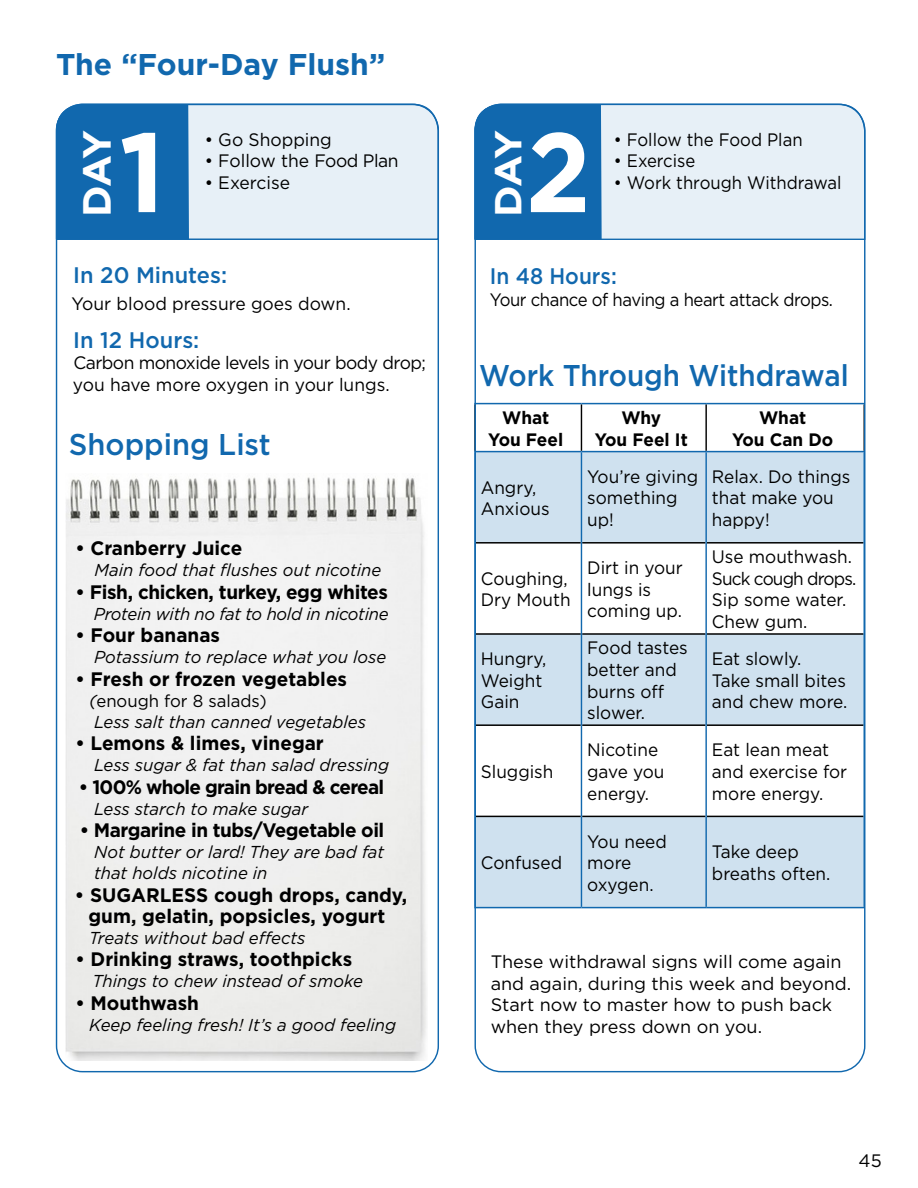
<style>
.page{position:relative;width:918px;height:1188px;background:#fff}
.page>*{position:absolute;margin:0;border:0;box-sizing:border-box;transform-origin:0 0}
.t1{font:700 112.5px "Gotham";color:#fff;scale:.93 1}
.t2{font:700 112.5px "Gotham";color:#fff}
.t3{font:700 39.3px "Gotham";color:#fff}
.t4{font:700 37.5px "Gotham";color:#fff;scale:1.08 1}
.t5{font:500 30px "Gotham";color:#1168ae;scale:.93 1}
.t6{font:700 30px "Gotham";color:#1168ae}
.t7{font:500 30px "Gotham";color:#1168ae}
.t8{font:500 22.5px "Gotham";color:#1168ae}
.t9{font:500 22.5px "Gotham";color:#1168ae;scale:.93 1}
.t10{font:700 19.5px/21px "Gotham";color:#000;text-align:center}
.t11{font:700 19.5px "Gotham";letter-spacing:-.02em;color:#000}
.t12{font:700 19.5px "Gotham";letter-spacing:-.025em;color:#000}
.t13{font:700 19.5px "Gotham";letter-spacing:-.04em;color:#000}
.t14{font:18px/21.6px "Gotham";color:#000;scale:.96 1}
.t15{font:18px/21.6px "Gotham";color:#000}
.t16{font:18px/21.6px "Gotham";letter-spacing:-.03em;color:#000}
.t17{font:18px "Gotham";color:#000;scale:.93 1}
.t18{font:18px "Gotham";letter-spacing:-.025em;color:#000;scale:.93 1}
.t19{font:700 18px/21.6px "Gotham";color:#000;text-align:center;scale:.96 1}
.t20{font:18px "Gotham";letter-spacing:-.025em;color:#000}
.t21{font:italic 17.25px/21px "Gotham";color:#000}
.t22{font:italic 17.25px "Gotham";letter-spacing:-.02em;color:#000}
.t23{font:17.25px "Gotham";color:#000}
.s1{font-style:italic}
</style>
<div class="page">
<div style="left:474px;top:103px;width:392px;height:138px;background:#e7f0f7"></div>
<div style="left:474px;top:104px;width:128px;height:135px;background:#1168ae"></div>
<div style="left:55px;top:103px;width:384px;height:138px;background:#e7f0f7"></div>
<div style="left:56px;top:104px;width:133px;height:135px;background:#1168ae"></div>
<div style="left:477px;top:452px;width:386px;height:455px;background:#cfe1ef"></div>
<svg style="left:477px;top:544px;width:386px;height:272px"></svg>
<hr style="left:474px;top:404px;width:2px;height:47px;background:#000">
<hr style="left:581px;top:404px;width:1px;height:47px;background:#000">
<hr style="left:705px;top:404px;width:2px;height:47px;background:#000">
<hr style="left:476px;top:542px;width:105px;height:2px;background:#000">
<hr style="left:582px;top:542px;width:123px;height:2px;background:#000">
<hr style="left:707px;top:542px;width:157px;height:2px;background:#000">
<hr style="left:476px;top:633px;width:105px;height:2px;background:#000">
<hr style="left:582px;top:633px;width:123px;height:2px;background:#000">
<hr style="left:707px;top:633px;width:157px;height:2px;background:#000">
<hr style="left:476px;top:724px;width:105px;height:2px;background:#000">
<hr style="left:582px;top:724px;width:123px;height:2px;background:#000">
<hr style="left:707px;top:724px;width:157px;height:2px;background:#000">
<hr style="left:476px;top:816px;width:105px;height:1px;background:#000">
<hr style="left:582px;top:816px;width:123px;height:1px;background:#000">
<hr style="left:707px;top:816px;width:157px;height:1px;background:#000">
<hr style="left:474px;top:403px;width:107px;height:1px;background:#1168ae">
<hr style="left:581px;top:403px;width:125px;height:1px;background:#1168ae">
<hr style="left:706px;top:403px;width:159px;height:1px;background:#1168ae">
<hr style="left:474px;top:452px;width:2px;height:91px;background:#1168ae">
<hr style="left:474px;top:451px;width:107px;height:1px;background:#1168ae">
<hr style="left:581px;top:452px;width:1px;height:91px;background:#1168ae">
<hr style="left:581px;top:451px;width:125px;height:1px;background:#1168ae">
<hr style="left:705px;top:452px;width:2px;height:91px;background:#1168ae">
<hr style="left:706px;top:451px;width:159px;height:1px;background:#1168ae">
<hr style="left:474px;top:543px;width:2px;height:91px;background:#1168ae">
<hr style="left:581px;top:543px;width:1px;height:91px;background:#1168ae">
<hr style="left:705px;top:543px;width:2px;height:91px;background:#1168ae">
<hr style="left:474px;top:634px;width:2px;height:91px;background:#1168ae">
<hr style="left:581px;top:634px;width:1px;height:91px;background:#1168ae">
<hr style="left:705px;top:634px;width:2px;height:91px;background:#1168ae">
<hr style="left:474px;top:725px;width:2px;height:91px;background:#1168ae">
<hr style="left:581px;top:725px;width:1px;height:91px;background:#1168ae">
<hr style="left:705px;top:725px;width:2px;height:91px;background:#1168ae">
<hr style="left:474px;top:816px;width:2px;height:91px;background:#1168ae">
<hr style="left:474px;top:907px;width:107px;height:1px;background:#1168ae">
<hr style="left:581px;top:816px;width:1px;height:91px;background:#1168ae">
<hr style="left:581px;top:907px;width:125px;height:1px;background:#1168ae">
<hr style="left:705px;top:816px;width:2px;height:91px;background:#1168ae">
<hr style="left:706px;top:907px;width:159px;height:1px;background:#1168ae">
<img style="left:66px;top:477px;width:361px;height:584px">
<p class="t6" style="left:56px;top:44px;width:331px">The “Four-Day Flush”</p>
<p class="t3" style="left:71px;top:217px;width:88px;rotate:-90deg">DAY</p>
<p class="t2" style="left:119px;top:98px;width:48px">1</p>
<p class="t15" style="left:205px;top:128px;width:129px">• Go Shopping</p>
<p class="t20" style="left:205px;top:149px;width:195px">• Follow the Food Plan</p>
<p class="t15" style="left:205px;top:171px;width:87px">• Exercise</p>
<p class="t8" style="left:73px;top:261px;width:155px">In 20 Minutes:</p>
<p class="t15" style="left:72px;top:293px;width:281px">Your blood pressure goes down.</p>
<p class="t8" style="left:73px;top:325px;width:128px">In 12 Hours:</p>
<p class="t16" style="left:73px;top:352px;width:355px">Carbon monoxide levels in your body drop; you have more oxygen in your lungs.</p>
<p class="t7" style="left:69px;top:425px;width:203px">Shopping List</p>
<p class="t10" style="left:75px;top:538px;width:169px">• Cranberry Juice</p>
<p class="t21" style="left:95px;top:559px;width:288px">Main food that flushes out nicotine</p>
<p class="t11" style="left:75px;top:579px;width:314px">• Fish, chicken, turkey, egg whites</p>
<p class="t22" style="left:94px;top:603px;width:296px">Protein with no fat to hold in nicotine</p>
<p class="t10" style="left:75px;top:625px;width:146px">• Four bananas</p>
<p class="t21" style="left:94px;top:646px;width:294px">Potassium to replace what you lose</p>
<p class="t10" style="left:75px;top:668px;width:273px">• Fresh or frozen vegetables</p>
<p class="t23" style="left:89px;top:690px;width:179px"><span class="s1">(</span>enough for 8 salads)</p>
<p class="t21" style="left:94px;top:711px;width:273px">Less salt than canned vegetables</p>
<p class="t10" style="left:75px;top:733px;width:250px">• Lemons &amp; limes, vinegar</p>
<p class="t21" style="left:94px;top:754px;width:296px">Less sugar &amp; fat than salad dressing</p>
<p class="t13" style="left:79px;top:774px;width:307px">• 100% whole grain bread &amp; cereal</p>
<p class="t21" style="left:94px;top:798px;width:216px">Less starch to make sugar</p>
<p class="t12" style="left:80px;top:817px;width:306px">• Margarine in tubs/Vegetable oil</p>
<p class="t21" style="left:94px;top:841px;width:291px">Not butter or lard! They are bad fat that holds nicotine in</p>
<p class="t10" style="left:75px;top:884px;width:334px">• SUGARLESS cough drops, candy, gum, gelatin, popsicles, yogurt</p>
<p class="t21" style="left:89px;top:927px;width:218px">Treats without bad effects</p>
<p class="t10" style="left:75px;top:949px;width:278px">• Drinking straws, toothpicks</p>
<p class="t21" style="left:92px;top:970px;width:272px">Things to chew instead of smoke</p>
<p class="t10" style="left:75px;top:992px;width:125px">• Mouthwash</p>
<p class="t21" style="left:89px;top:1014px;width:309px">Keep feeling fresh! It’s a good feeling</p>
<p class="t4" style="left:483px;top:217px;width:81px;rotate:-90deg">DAY</p>
<p class="t1" style="left:526px;top:98px;width:71px">2</p>
<p class="t17" style="left:614px;top:128px;width:205px">• Follow the Food Plan</p>
<p class="t17" style="left:614px;top:149px;width:89px">• Exercise</p>
<p class="t17" style="left:614px;top:171px;width:247px">• Work through Withdrawal</p>
<p class="t9" style="left:490px;top:261px;width:138px">In 48 Hours:</p>
<p class="t18" style="left:490px;top:288px;width:370px">Your chance of having a heart attack drops.</p>
<p class="t5" style="left:479px;top:355px;width:399px">Work Through Withdrawal</p>
<p class="t19" style="left:488px;top:407px;width:80px">What<br>You Feel</p>
<p class="t19" style="left:595px;top:407px;width:98px">Why<br>You Feel It</p>
<p class="t19" style="left:732px;top:407px;width:107px">What<br>You Can Do</p>
<p class="t14" style="left:481px;top:476px;width:73px">Angry,<br>Anxious</p>
<p class="t14" style="left:587px;top:465px;width:117px">You’re giving something up!</p>
<p class="t14" style="left:712px;top:465px;width:146px">Relax. Do things that make you happy!</p>
<p class="t14" style="left:481px;top:567px;width:95px">Coughing,<br>Dry Mouth</p>
<p class="t14" style="left:587px;top:556px;width:101px">Dirt in your lungs is coming up.</p>
<p class="t14" style="left:712px;top:546px;width:152px">Use mouthwash.<br>Suck cough drops.<br>Sip some water.<br>Chew gum.</p>
<p class="t14" style="left:481px;top:648px;width:70px">Hungry,<br>Weight<br>Gain</p>
<p class="t14" style="left:587px;top:637px;width:106px">Food tastes better and burns off slower.</p>
<p class="t14" style="left:712px;top:648px;width:143px">Eat slowly.<br>Take small bites and chew more.</p>
<p class="t14" style="left:481px;top:760px;width:77px">Sluggish</p>
<p class="t14" style="left:481px;top:852px;width:86px">Confused</p>
<p class="t14" style="left:587px;top:739px;width:82px">Nicotine gave you energy.</p>
<p class="t14" style="left:712px;top:739px;width:142px">Eat lean meat and exercise for more energy.</p>
<p class="t14" style="left:587px;top:830px;width:85px">You need more oxygen.</p>
<p class="t14" style="left:712px;top:841px;width:125px">Take deep breaths often.</p>
<p class="t15" style="left:491px;top:951px;width:362px">These withdrawal signs will come again and again, during this week and beyond.<br>Start now to master how to push back when they press down on you.</p>
<p class="t15" style="left:859px;top:1149px;width:25px">45</p>
</div>
